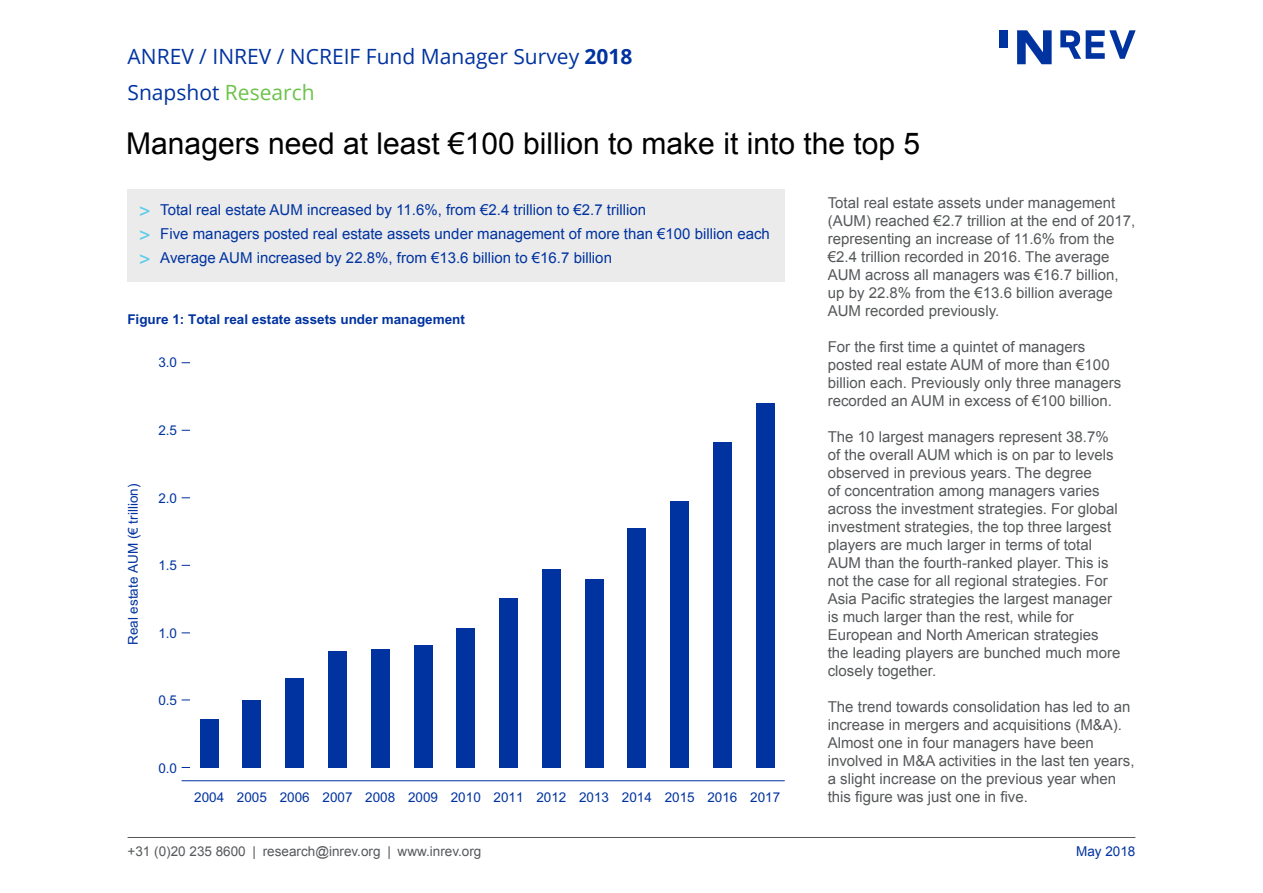
<style>
.page{position:relative;width:1263px;height:893px;background:#fff}
.page>*{position:absolute;margin:0;border:0;box-sizing:border-box;transform-origin:0 0}
.t1{font:30px "Arial";color:#000}
.t2{font:21px/36px "Open Sans";color:#0033a0}
.t3{font:15px/18px "Arial";color:#55585a}
.t4{font:15px/23.7px "Arial";color:#0033a0}
.t5{font:13.5px "Arial";color:#0033a0}
.t6{font:13.5px "Arial";color:#55585a}
.t7{font:700 13.5px "Arial";color:#0033a0}
.s1{font-style:inherit}
.s2{font-weight:700}
.s3{color:#6cc24a}
.s4{font-size:19.5px;color:#59cbe8}
</style>
<div class="page">
<hr style="left:128px;top:837px;width:1007px;height:1px;background:#55585a">
<svg style="left:999px;top:30px;width:137px;height:35px"></svg>
<div style="left:128px;top:190px;width:657px;height:92px;background:#ebebeb"></div>
<hr style="left:182px;top:780px;width:603px;height:1px;background:#0030a3">
<div style="left:200px;top:719px;width:18px;height:48px;background:#0033a0"></div>
<div style="left:243px;top:700px;width:18px;height:67px;background:#0033a0"></div>
<div style="left:286px;top:678px;width:18px;height:89px;background:#0033a0"></div>
<div style="left:328px;top:651px;width:18px;height:116px;background:#0033a0"></div>
<div style="left:371px;top:649px;width:18px;height:118px;background:#0033a0"></div>
<div style="left:414px;top:645px;width:18px;height:122px;background:#0033a0"></div>
<div style="left:457px;top:628px;width:18px;height:139px;background:#0033a0"></div>
<div style="left:500px;top:598px;width:18px;height:169px;background:#0033a0"></div>
<div style="left:542px;top:569px;width:18px;height:198px;background:#0033a0"></div>
<div style="left:585px;top:579px;width:18px;height:188px;background:#0033a0"></div>
<div style="left:628px;top:528px;width:18px;height:239px;background:#0033a0"></div>
<div style="left:671px;top:501px;width:18px;height:266px;background:#0033a0"></div>
<div style="left:713px;top:442px;width:18px;height:325px;background:#0033a0"></div>
<div style="left:756px;top:403px;width:18px;height:364px;background:#0033a0"></div>
<h2 class="t2" style="left:128px;top:38px;width:506px"><span class="s1">ANREV / INREV / NCREIF</span> Fund Manager Survey <span class="s2">2018<br></span>Snapshot <span class="s3">Research</span></h2>
<h1 class="t1" style="left:126px;top:124px;width:795px">Managers need at least €100 billion to make it into the top 5</h1>
<p class="t4" style="left:139px;top:198px;width:632px"><span class="s4">&gt;</span> Total real estate AUM increased by 11.6%, from €2.4 trillion to €2.7 trillion<br><span class="s4">&gt;</span> Five managers posted real estate assets under management of more than €100 billion each <span class="s4">&gt;</span> Average AUM increased by 22.8%, from €13.6 billion to €16.7 billion</p>
<p class="t3" style="left:828px;top:194px;width:309px">Total real estate assets under management (AUM) reached €2.7 trillion at the end of 2017, representing an increase of 11.6% from the €2.4 trillion recorded in 2016. The average AUM across all managers was €16.7 billion, up by 22.8% from the €13.6 billion average AUM recorded previously.</p>
<p class="t3" style="left:828px;top:338px;width:295px">For the first time a quintet of managers posted real estate AUM of more than €100 billion each. Previously only three managers recorded an AUM in excess of €100 billion.</p>
<p class="t3" style="left:828px;top:428px;width:294px">The 10 largest managers represent 38.7% of the overall AUM which is on par to levels observed in previous years. The degree<br>of concentration among managers varies across the investment strategies. For global investment strategies, the top three largest players are much larger in terms of total AUM than the fourth-ranked player. This is not the case for all regional strategies. For Asia Pacific strategies the largest manager is much larger than the rest, while for European and North American strategies the leading players are bunched much more closely together.</p>
<p class="t3" style="left:828px;top:698px;width:308px">The trend towards consolidation has led to an increase in mergers and acquisitions (M&amp;A).<br>Almost one in four managers have been involved in M&amp;A activities in the last ten years, a slight increase on the previous year when this figure was just one in five.</p>
<p class="t7" style="left:127px;top:311px;width:339px">Figure 1: Total real estate assets under management</p>
<p class="t5" style="left:158px;top:354px;width:20px">3.0</p>
<p class="t5" style="left:158px;top:421px;width:20px">2.5</p>
<p class="t5" style="left:124px;top:645px;width:163px;rotate:-90deg">Real estate AUM (€ trillion)</p>
<p class="t5" style="left:158px;top:489px;width:20px">2.0</p>
<p class="t5" style="left:158px;top:556px;width:20px">1.5</p>
<p class="t5" style="left:158px;top:624px;width:20px">1.0</p>
<p class="t5" style="left:158px;top:691px;width:20px">0.5</p>
<p class="t5" style="left:158px;top:759px;width:20px">0.0</p>
<p class="t5" style="left:194px;top:789px;width:588px">2004 2005 2006 2007 2008 2009 2010 2011 2012 2013 2014 2015 2016 2017</p>
<p class="t6" style="left:128px;top:842px;width:355px">+31 (0)20 235 8600 | research@inrev.org | www.inrev.org</p>
<p class="t5" style="left:1076px;top:842px;width:61px">May 2018</p>
</div>
